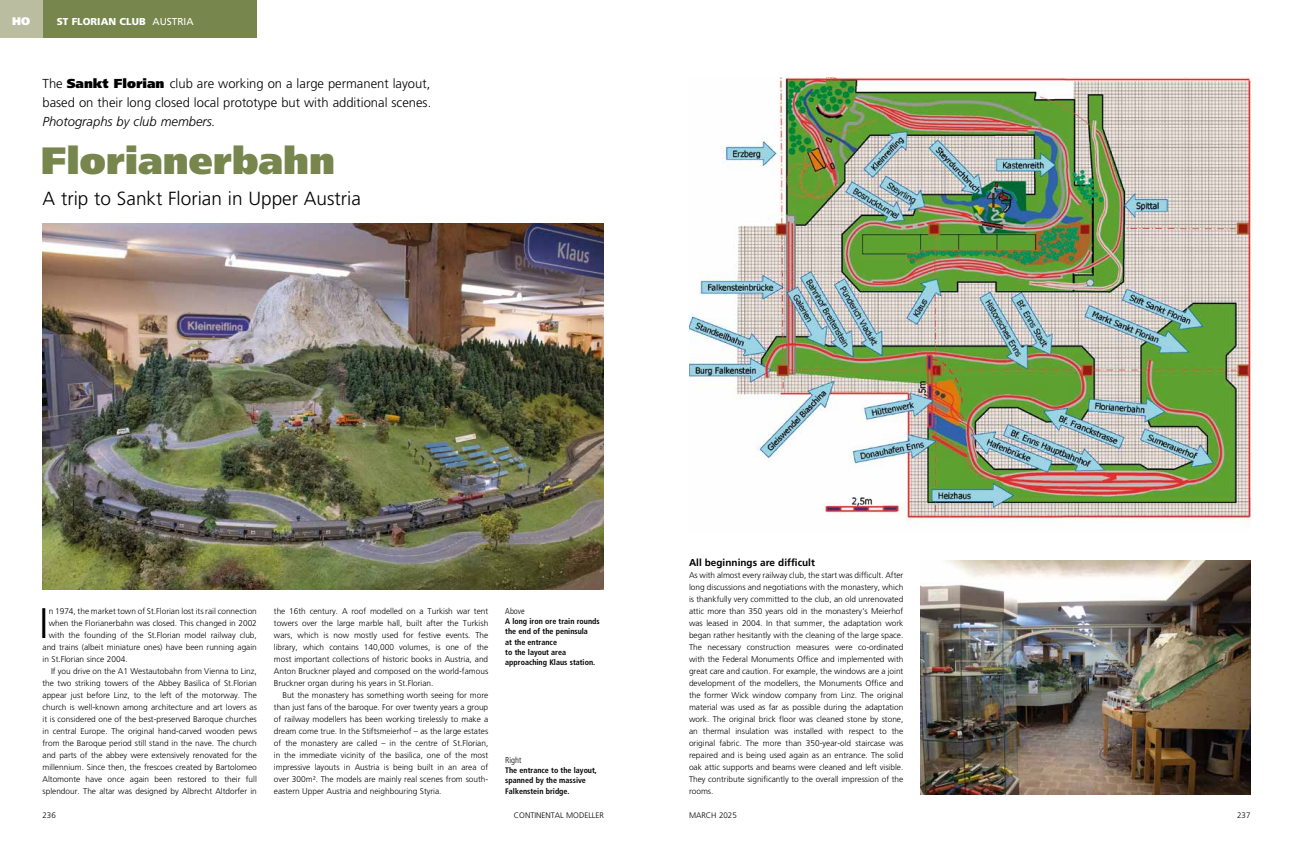
<style>
.page{position:relative;width:1293px;height:851px;background:#fff}
.page>*{position:absolute;margin:0;border:0;box-sizing:border-box;transform-origin:0 0}
.t1{font:300 42.7px "Frutiger LT Std";color:#000}
.t2{font:900 38px "Frutiger LT Std";color:#76864c}
.t3{font:300 19px "Frutiger LT Std";color:#000}
.t4{font:300 13px/19px "Frutiger LT Std";color:#000}
.t5{font:italic 300 13px "Frutiger LT Std";color:#000}
.t6{font:900 11px "Frutiger LT Std";color:#fff}
.t7{font:700 10px "Frutiger LT Std";color:#000}
.t8{font:900 10px "Frutiger LT Std";color:#fff}
.t9{font:300 condensed 8.5px "Frutiger LT Std";color:#000}
.t10{font:300 8.3px/12px "Frutiger LT Std";color:#000;text-align:justify}
.t11{font:700 condensed 8px/10.3px "Frutiger LT Std";color:#000}
.t12{font:300 8px "Frutiger LT Std";color:#000}
.s1{font-weight:400}
.s2{font-weight:900}
</style>
<div class="page">
<div style="left:43px;top:0;width:214px;height:38px;background:#76864c"></div>
<div style="left:0;top:0;width:43px;height:38px;background:#babd9f"></div>
<img style="left:43px;top:223px;width:561px;height:367px">
<img style="left:689px;top:78px;width:561px;height:448px">
<img style="left:920px;top:560px;width:330px;height:234px">
<h3 class="t6" style="left:12px;top:15px;width:19px">HO</h3>
<p class="t8" style="left:57px;top:15px;width:138px">ST FLORIAN CLUB <span class="s1">AUSTRIA</span></p>
<h3 class="t4" style="left:43px;top:74px;width:390px">The <span class="s2">Sankt Florian</span> club are working on a large permanent layout, based on their long closed local prototype but with additional scenes.</h3>
<h3 class="t5" style="left:43px;top:114px;width:175px">Photographs by club members.</h3>
<h2 class="t2" style="left:41px;top:137px;width:296px">Florianerbahn</h2>
<h3 class="t3" style="left:43px;top:188px;width:320px">A trip to Sankt Florian in Upper Austria</h3>
<h1 class="t1" style="left:39px;top:599px;width:11px">I</h1>
<p class="t10" style="left:49px;top:605px;width:210px">n 1974, the market town of St.Florian lost its rail connection</p>
<p class="t10" style="left:49px;top:617px;width:210px">when the Florianerbahn was closed. This changed in 2002</p>
<p class="t10" style="left:49px;top:629px;width:210px">with the founding of the St.Florian model railway club,</p>
<p class="t10" style="left:43px;top:641px;width:216px">and trains (albeit miniature ones) have been running again</p>
<p class="t10" style="left:43px;top:653px;width:87px">in St.Florian since 2004.</p>
<p class="t10" style="left:51px;top:665px;width:207px">If you drive on the A1 Westautobahn from Vienna to Linz,</p>
<p class="t10" style="left:43px;top:677px;width:216px">the two striking towers of the Abbey Basilica of St.Florian</p>
<p class="t10" style="left:43px;top:689px;width:216px">appear just before Linz, to the left of the motorway. The</p>
<p class="t10" style="left:43px;top:701px;width:216px">church is well-known among architecture and art lovers as</p>
<p class="t10" style="left:43px;top:713px;width:216px">it is considered one of the best-preserved Baroque churches</p>
<p class="t10" style="left:43px;top:725px;width:216px">in central Europe. The original hand-carved wooden pews</p>
<p class="t10" style="left:43px;top:737px;width:216px">from the Baroque period still stand in the nave. The church</p>
<p class="t10" style="left:43px;top:749px;width:216px">and parts of the abbey were extensively renovated for the</p>
<p class="t10" style="left:43px;top:761px;width:216px">millennium. Since then, the frescoes created by Bartolomeo</p>
<p class="t10" style="left:43px;top:773px;width:216px">Altomonte have once again been restored to their full</p>
<p class="t10" style="left:43px;top:785px;width:216px">splendour. The altar was designed by Albrecht Altdorfer in</p>
<p class="t10" style="left:274px;top:605px;width:216px">the 16th century. A roof modelled on a Turkish war tent towers over the large marble hall, built after the Turkish wars, which is now mostly used for festive events. The library, which contains 140,000 volumes, is one of the most important collections of historic books in Austria, and Anton Bruckner played and composed on the world-famous Bruckner organ during his years in St.Florian.</p>
<p class="t10" style="left:274px;top:689px;width:216px;text-indent:9px">But the monastery has something worth seeing for more than just fans of the baroque. For over twenty years a group of railway modellers has been working tirelessly to make a dream come true. In the Stiftsmeierhof – as the large estates of the monastery are called – in the centre of St.Florian, in the immediate vicinity of the basilica, one of the most impressive layouts in Austria is being built in an area of over 300m². The models are mainly real scenes from south&shy;eastern Upper Austria and neighbouring Styria.</p>
<p class="t9" style="left:505px;top:606px;width:21px">Above</p>
<p class="t11" style="left:505px;top:616px;width:96px">A long iron ore train rounds the end of the peninsula<br>at the entrance<br>to the layout area approaching Klaus station.</p>
<p class="t9" style="left:505px;top:754px;width:18px">Right</p>
<p class="t11" style="left:505px;top:764px;width:93px">The entrance to the layout, spanned by the massive<br>Falkenstein bridge.</p>
<p class="t7" style="left:689px;top:556px;width:127px">All beginnings are difficult</p>
<p class="t10" style="left:689px;top:569px;width:216px">As with almost every railway club, the start was difficult. After long discussions and negotiations with the monastery, which is thankfully very committed to the club, an old unrenovated attic more than 350 years old in the monastery’s Meierhof was leased in 2004. In that summer, the adaptation work began rather hesitantly with the cleaning of the large space.<br>The necessary construction measures were co-ordinated with the Federal Monuments Office and implemented with great care and caution. For example, the windows are a joint development of the modellers, the Monuments Office and the former Wick window company from Linz. The original material was used as far as possible during the adaptation work. The original brick floor was cleaned stone by stone, an thermal insulation was installed with respect to the original fabric. The more than 350-year-old staircase was repaired and is being used again as an entrance. The solid oak attic supports and beams were cleaned and left visible.<br>They contribute significantly to the overall impression of the rooms.</p>
<p class="t12" style="left:43px;top:810px;width:15px">236</p>
<p class="t12" style="left:514px;top:810px;width:92px">CONTINENTAL MODELLER</p>
<p class="t12" style="left:689px;top:810px;width:49px">MARCH 2025</p>
<p class="t12" style="left:1237px;top:810px;width:15px">237</p>
</div>
